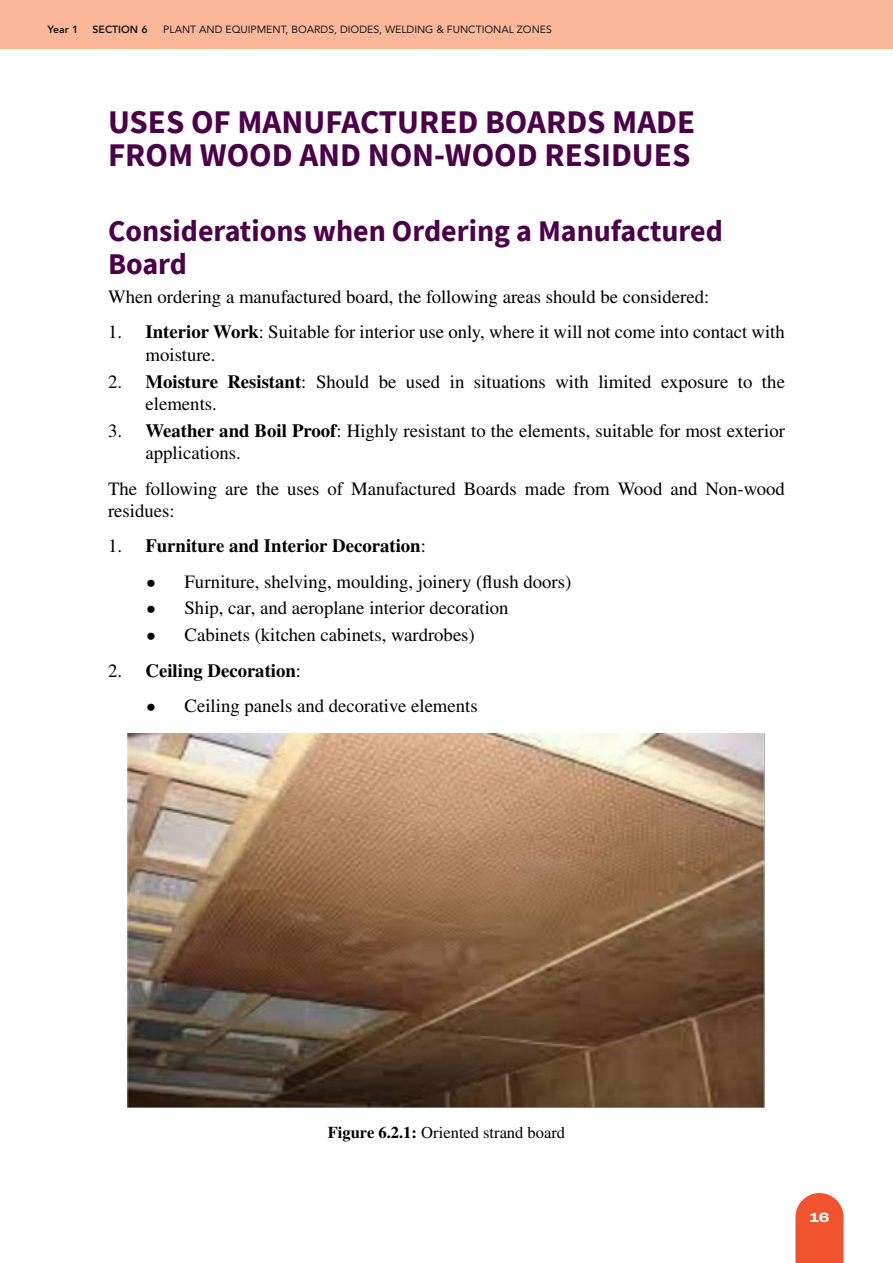
<style>
.page{position:relative;width:893px;height:1263px;background:#fff}
.page>*{position:absolute;margin:0;border:0;box-sizing:border-box;transform-origin:0 0}
.t1{font:700 33px/33px "Source Sans Pro";color:#4c0049}
.t2{font:700 30px/33px "Source Sans Pro";color:#4c0049}
.t3{font:18.75px/22.5px "STIX General";color:#000}
.t4{font:700 18.75px "STIX General";color:#000}
.t5{font:16.5px "STIX General";color:#000}
.t6{font:800 13.5px "Archivo Expanded";color:#fff}
.t7{font:10.5px "Avenir";color:#1a1a1a}
.t8{font:800 10.5px "Avenir";color:#1a1a1a}
.s1{font-weight:700}
.s2{font-weight:400}
</style>
<div class="page">
<div style="left:0;top:0;width:893px;height:49px;background:#fab79a"></div>
<svg style="left:795px;top:1193px;width:49px;height:70px;background:#f16240"></svg>
<img style="left:128px;top:734px;width:637px;height:374px">
<p class="t8" style="left:48px;top:21px;width:32px">Year 1</p>
<p class="t8" style="left:93px;top:21px;width:57px">SECTION 6</p>
<p class="t7" style="left:163px;top:21px;width:390px">PLANT AND EQUIPMENT, BOARDS, DIODES, WELDING &amp; FUNCTIONAL ZONES</p>
<h1 class="t1" style="left:108px;top:105px;width:589px">USES OF MANUFACTURED BOARDS MADE<br>FROM WOOD AND NON-WOOD RESIDUES</h1>
<h2 class="t2" style="left:108px;top:214px;width:616px">Considerations when Ordering a Manufactured<br>Board</h2>
<p class="t3" style="left:108px;top:286px;width:603px">When ordering a manufactured board, the following areas should be considered:</p>
<p class="t3" style="left:146px;top:322px;width:641px;text-indent:-38px">1. <span class="s1">Interior Work</span>: Suitable for interior use only, where it will not come into contact with moisture.</p>
<p class="t3" style="left:146px;top:371px;width:641px;text-indent:-38px">2. <span class="s1">Moisture Resistant</span>: Should be used in situations with limited exposure to the elements.</p>
<p class="t3" style="left:146px;top:420px;width:641px;text-indent:-38px">3. <span class="s1">Weather and Boil Proof</span>: Highly resistant to the elements, suitable for most exterior applications.</p>
<p class="t3" style="left:108px;top:478px;width:678px">The following are the uses of Manufactured Boards made from Wood and Non-wood residues:</p>
<p class="t4" style="left:108px;top:533px;width:319px"><span class="s2">1.</span> Furniture and Interior Decoration<span class="s2">:</span></p>
<p class="t3" style="left:146px;top:571px;width:427px">• Furniture, shelving, moulding, joinery (flush doors)</p>
<p class="t3" style="left:146px;top:598px;width:364px">• Ship, car, and aeroplane interior decoration</p>
<p class="t3" style="left:146px;top:624px;width:330px">• Cabinets (kitchen cabinets, wardrobes)</p>
<p class="t4" style="left:108px;top:657px;width:195px"><span class="s2">2.</span> Ceiling Decoration<span class="s2">:</span></p>
<p class="t3" style="left:146px;top:695px;width:333px">• Ceiling panels and decorative elements</p>
<p class="t5" style="left:328px;top:1121px;width:239px"><span class="s1">Figure 6.2.1:</span> Oriented strand board</p>
<p class="t6" style="left:809px;top:1207px;width:22px">16</p>
</div>
